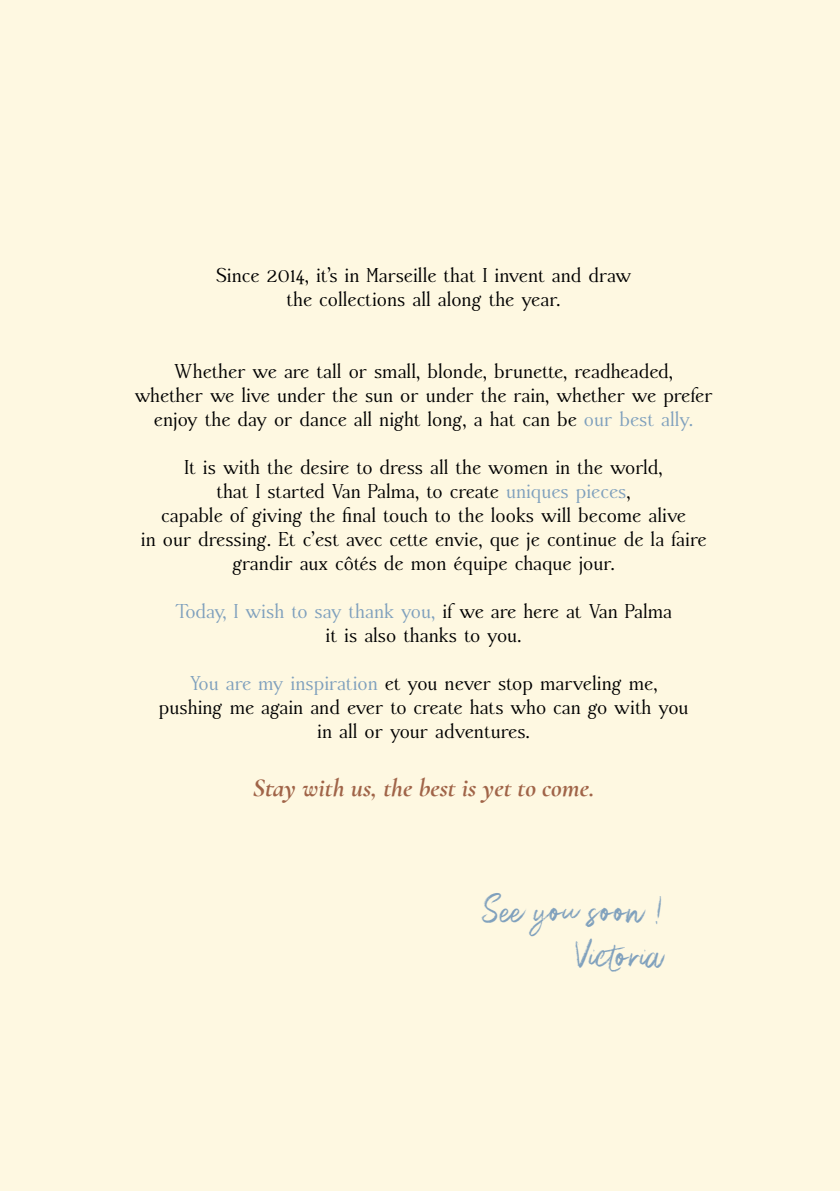
<style>
.page{position:relative;width:840px;height:1191px;background:#fff}
.page>*{position:absolute;margin:0;border:0;box-sizing:border-box;transform-origin:0 0}
.t1{font:37.4px/44.8px "PS Coastline Regular";color:#7fa0bd;text-align:right}
.t2{font:italic 700 26px "Cormorant Garamond";color:#a06448}
.t3{font:20px/24px "Accanthis ADF Std No 2";color:#000;text-align:center}
.s1{color:#7fa0bd}
</style>
<div class="page">
<div style="left:0;top:0;width:839px;height:1191px;background:#fef8e1"></div>
<p class="t3" style="left:216px;top:263px;width:416px">Since 2014, it’s in Marseille that I invent and draw the collections all along the year.</p>
<p class="t3" style="left:135px;top:359px;width:579px">Whether we are tall or small, blonde, brunette, readheaded,<br>whether we live under the sun or under the rain, whether we prefer enjoy the day or dance all night long, a hat can be <span class="s1">our best ally.</span></p>
<p class="t3" style="left:141px;top:455px;width:566px">It is with the desire to dress all the women in the world,<br>that I started Van Palma, to create <span class="s1">uniques pieces</span>,<br>capable of giving the final touch to the looks will become alive<br>in our dressing. Et c’est avec cette envie, que je continue de la faire grandir aux côtés de mon équipe chaque jour.</p>
<p class="t3" style="left:175px;top:599px;width:498px"><span class="s1">Today, I wish to say thank you,</span> if we are here at Van Palma it is also thanks to you.</p>
<p class="t3" style="left:159px;top:671px;width:531px"><span class="s1">You are my inspiration</span> et you never stop marveling me, pushing me again and ever to create hats who can go with you in all or your adventures.</p>
<h2 class="t2" style="left:253px;top:772px;width:343px">Stay with us, the best is yet to come.</h2>
<h1 class="t1" style="left:483px;top:888px;width:182px">See you soon !<br>Victoria</h1>
</div>
